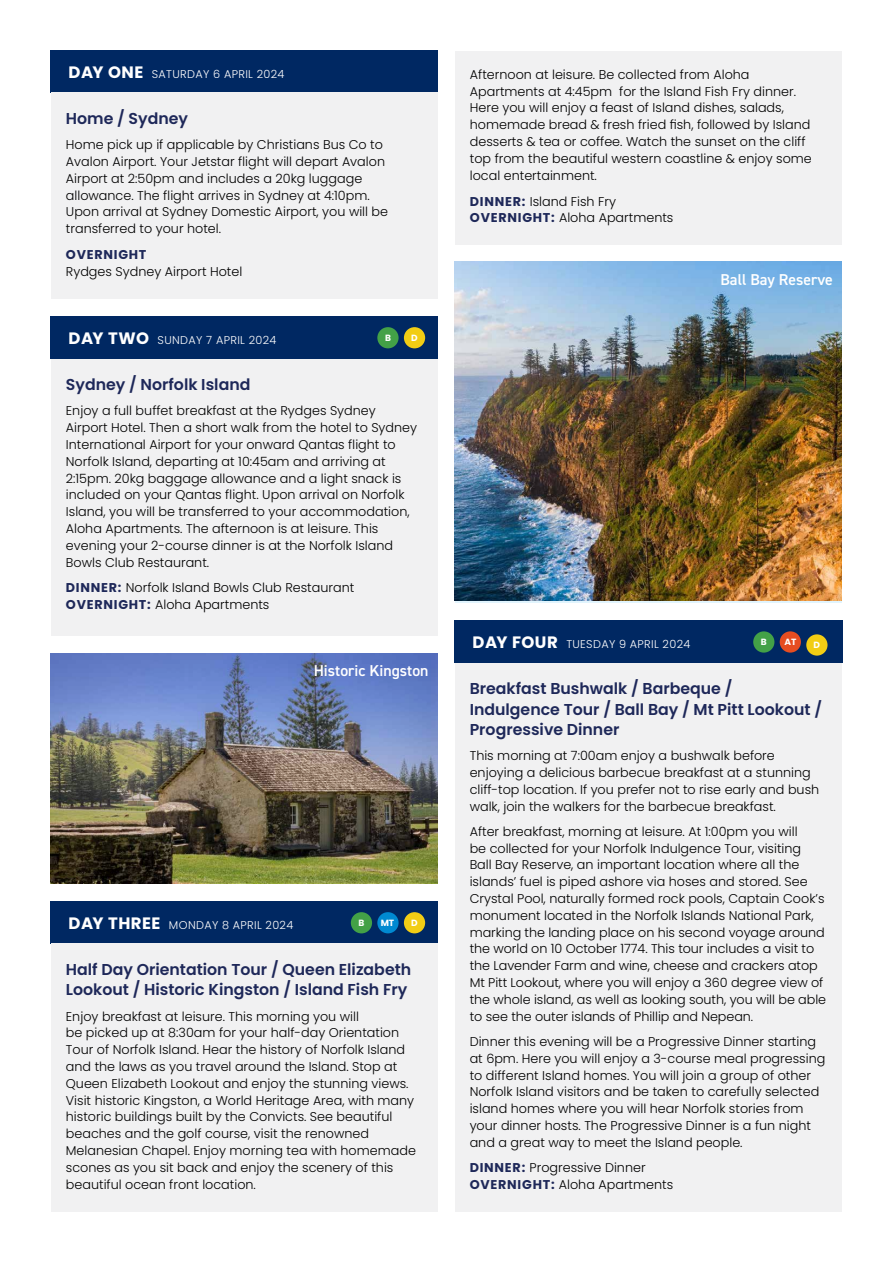
<style>
.page{position:relative;width:893px;height:1263px;background:#fff}
.page>*{position:absolute;margin:0;border:0;box-sizing:border-box;transform-origin:0 0}
.t1{font:600 15.75px/20.2px "Poppins";color:#1e2859}
.t2{font:600 15.75px "DIN2014";color:#fff}
.t3{font:300 12.75px/16.8px "Poppins";color:#000}
.t4{font:700 12.75px "Poppins";letter-spacing:.06em;color:#1e2859}
.t5{font:300 11.25px "Poppins";letter-spacing:.03em;color:#fff}
.t6{font:700 9px "Poppins";color:#fff}
.s1{font-weight:700;font-size:16.5px}
.s2{font-weight:700;color:#1e2859}
</style>
<div class="page">
<div style="left:50px;top:317px;width:388px;height:42px;background:#002862"></div>
<div style="left:50px;top:902px;width:388px;height:42px;background:#002862"></div>
<img style="left:51px;top:653px;width:387px;height:230px">
<img style="left:455px;top:262px;width:387px;height:339px">
<div style="left:454px;top:621px;width:388px;height:42px;background:#002862"></div>
<div style="left:50px;top:50px;width:388px;height:42px;background:#002862"></div>
<div style="left:51px;top:93px;width:387px;height:206px;background:#f1f1f2"></div>
<div style="left:455px;top:51px;width:387px;height:193px;background:#f1f1f2"></div>
<div style="left:51px;top:359px;width:387px;height:277px;background:#f1f1f2"></div>
<div style="left:51px;top:944px;width:387px;height:268px;background:#f1f1f2"></div>
<div style="left:455px;top:663px;width:387px;height:549px;background:#f1f1f2"></div>
<div style="left:377px;top:912px;width:22px;height:21px;background:#0089d1;border-radius:50%"></div>
<div style="left:377px;top:327px;width:22px;height:21px;background:#43a147;border-radius:50%"></div>
<div style="left:351px;top:912px;width:21px;height:21px;background:#43a147;border-radius:50%"></div>
<div style="left:753px;top:631px;width:21px;height:22px;background:#43a147;border-radius:50%"></div>
<div style="left:404px;top:327px;width:21px;height:21px;background:#f2cd14;border-radius:50%"></div>
<div style="left:404px;top:912px;width:21px;height:21px;background:#f2cd14;border-radius:50%"></div>
<div style="left:806px;top:634px;width:21px;height:22px;background:#f2cd14;border-radius:50%"></div>
<div style="left:780px;top:631px;width:21px;height:22px;background:#e64d21;border-radius:50%"></div>
<p class="t5" style="left:68px;top:67px;width:218px"><span class="s1">DAY ONE</span> SATURDAY 6 APRIL 2024</p>
<p class="t1" style="left:66px;top:108px;width:124px">Home / Sydney</p>
<p class="t3" style="left:66px;top:136px;width:324px">Home pick up if applicable by Christians Bus Co to Avalon Airport. Your Jetstar flight will depart Avalon Airport at 2:50pm and includes a 20kg luggage allowance. The flight arrives in Sydney at 4:10pm.<br>Upon arrival at Sydney Domestic Airport, you will be transferred to your hotel.</p>
<p class="t4" style="left:66px;top:247px;width:82px">OVERNIGHT</p>
<p class="t3" style="left:66px;top:263px;width:178px">Rydges Sydney Airport Hotel</p>
<p class="t5" style="left:68px;top:334px;width:210px"><span class="s1">DAY TWO</span> SUNDAY 7 APRIL 2024</p>
<p class="t6" style="left:385px;top:333px;width:7px">B</p>
<p class="t6" style="left:411px;top:333px;width:8px">D</p>
<p class="t1" style="left:66px;top:374px;width:186px">Sydney / Norfolk Island</p>
<p class="t3" style="left:66px;top:403px;width:353px">Enjoy a full buffet breakfast at the Rydges Sydney Airport Hotel. Then a short walk from the hotel to Sydney International Airport for your onward Qantas flight to Norfolk Island, departing at 10:45am and arriving at 2:15pm. 20kg baggage allowance and a light snack is included on your Qantas flight. Upon arrival on Norfolk Island, you will be transferred to your accommodation, Aloha Apartments. The afternoon is at leisure. This evening your 2-course dinner is at the Norfolk Island Bowls Club Restaurant.</p>
<p class="t3" style="left:66px;top:580px;width:290px"><span class="s2">DINNER:</span> Norfolk Island Bowls Club Restaurant<br><span class="s2">OVERNIGHT:</span> Aloha Apartments</p>
<p class="t2" style="left:314px;top:660px;width:116px">Historic Kingston</p>
<p class="t5" style="left:68px;top:919px;width:226px"><span class="s1">DAY THREE</span> MONDAY 8 APRIL 2024</p>
<p class="t6" style="left:358px;top:918px;width:7px">B</p>
<p class="t6" style="left:381px;top:918px;width:15px">MT</p>
<p class="t6" style="left:411px;top:918px;width:8px">D</p>
<p class="t1" style="left:66px;top:959px;width:347px">Half Day Orientation Tour / Queen Elizabeth<br>Lookout / Historic Kingston / Island Fish Fry</p>
<p class="t3" style="left:66px;top:1008px;width:352px">Enjoy breakfast at leisure. This morning you will<br>be picked up at 8:30am for your half-day Orientation Tour of Norfolk Island. Hear the history of Norfolk Island and the laws as you travel around the Island. Stop at Queen Elizabeth Lookout and enjoy the stunning views.<br>Visit historic Kingston, a World Heritage Area, with many historic buildings built by the Convicts. See beautiful beaches and the golf course, visit the renowned Melanesian Chapel. Enjoy morning tea with homemade scones as you sit back and enjoy the scenery of this beautiful ocean front location.</p>
<p class="t3" style="left:470px;top:66px;width:344px">Afternoon at leisure. Be collected from Aloha Apartments at 4:45pm for the Island Fish Fry dinner.<br>Here you will enjoy a feast of Island dishes, salads, homemade bread &amp; fresh fried fish, followed by Island desserts &amp; tea or coffee. Watch the sunset on the cliff top from the beautiful western coastline &amp; enjoy some local entertainment.</p>
<p class="t3" style="left:470px;top:193px;width:205px"><span class="s2">DINNER:</span> Island Fish Fry<br><span class="s2">OVERNIGHT:</span> Aloha Apartments</p>
<p class="t2" style="left:720px;top:269px;width:114px">Ball Bay Reserve</p>
<p class="t5" style="left:472px;top:638px;width:219px"><span class="s1">DAY FOUR</span> TUESDAY 9 APRIL 2024</p>
<p class="t6" style="left:761px;top:637px;width:7px">B</p>
<p class="t6" style="left:784px;top:637px;width:13px">AT</p>
<p class="t6" style="left:814px;top:640px;width:8px">D</p>
<p class="t1" style="left:470px;top:679px;width:354px">Breakfast Bushwalk / Barbeque /<br>Indulgence Tour / Ball Bay / Mt Pitt Lookout /<br>Progressive Dinner</p>
<p class="t3" style="left:470px;top:747px;width:351px">This morning at 7:00am enjoy a bushwalk before enjoying a delicious barbecue breakfast at a stunning cliff-top location. If you prefer not to rise early and bush walk, join the walkers for the barbecue breakfast.</p>
<p class="t3" style="left:470px;top:823px;width:358px">After breakfast, morning at leisure. At 1:00pm you will<br>be collected for your Norfolk Indulgence Tour, visiting Ball Bay Reserve, an important location where all the islands’ fuel is piped ashore via hoses and stored. See Crystal Pool, naturally formed rock pools, Captain Cook’s monument located in the Norfolk Islands National Park, marking the landing place on his second voyage around the world on 10 October 1774. This tour includes a visit to the Lavender Farm and wine, cheese and crackers atop Mt Pitt Lookout, where you will enjoy a 360 degree view of the whole island, as well as looking south, you will be able to see the outer islands of Phillip and Nepean.</p>
<p class="t3" style="left:470px;top:1033px;width:357px">Dinner this evening will be a Progressive Dinner starting at 6pm. Here you will enjoy a 3-course meal progressing to different Island homes. You will join a group of other Norfolk Island visitors and be taken to carefully selected island homes where you will hear Norfolk stories from your dinner hosts. The Progressive Dinner is a fun night and a great way to meet the Island people.</p>
<p class="t3" style="left:470px;top:1159px;width:205px"><span class="s2">DINNER:</span> Progressive Dinner<br><span class="s2">OVERNIGHT:</span> Aloha Apartments</p>
</div>
